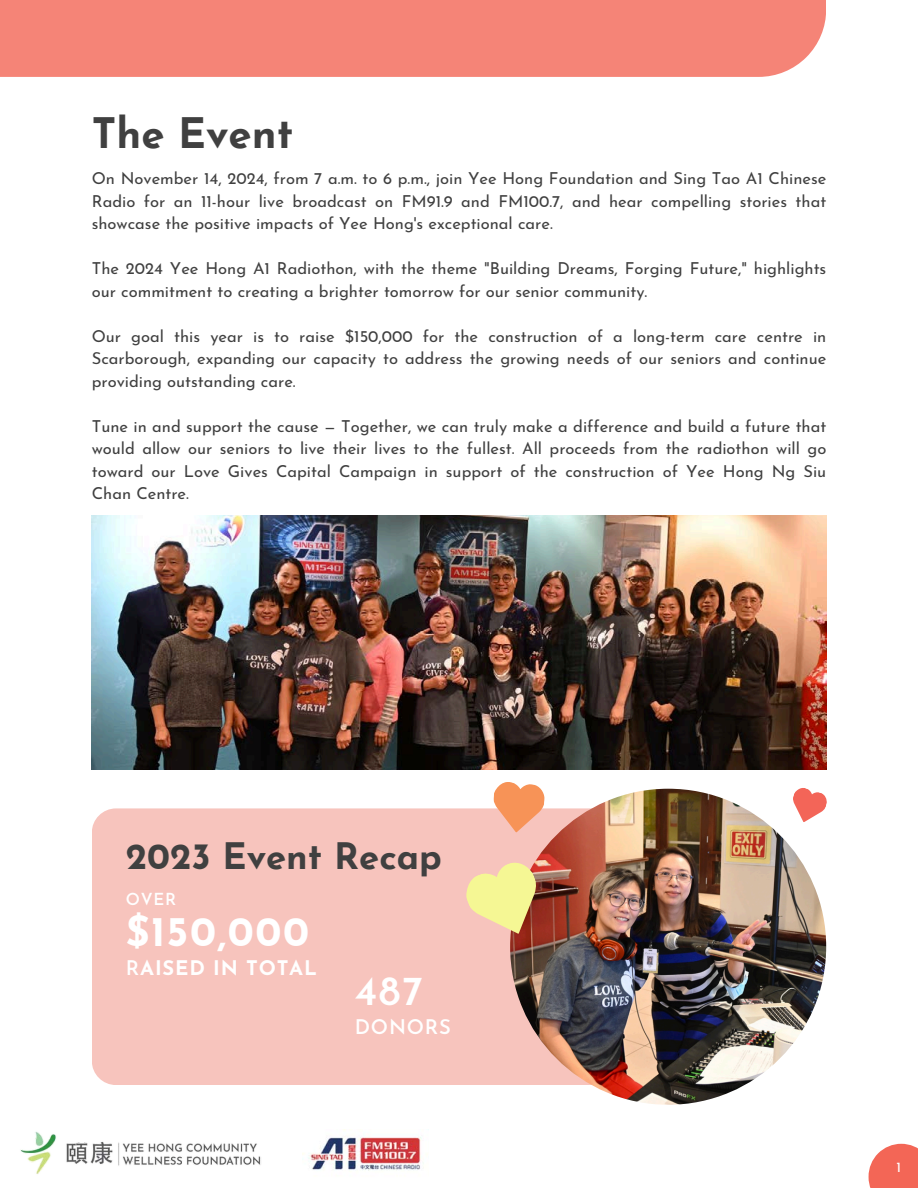
<style>
.page{position:relative;width:918px;height:1188px;background:#fff}
.page>*{position:absolute;margin:0;border:0;box-sizing:border-box;transform-origin:0 0}
.t1{font:700 42px "Josefin Sans";color:#404040}
.t2{font:700 41.4px "Josefin Sans";letter-spacing:.04em;color:#fff}
.t3{font:600 41.4px "Josefin Sans";color:#fff}
.t4{font:700 36.45px "Josefin Sans";color:#404040}
.t5{font:700 20.1px "Josefin Sans";letter-spacing:.04em;color:#fff}
.t6{font:600 20.1px "Josefin Sans";letter-spacing:.04em;color:#fff}
.t7{font:16.5px/22.5px "Josefin Sans";color:#404040;text-align:justify}
.t8{font:600 16.5px "Josefin Sans";color:#fff}
.t9{font:14.1px "Josefin Sans";color:#fff}
.s1{font-weight:600}
</style>
<div class="page">
<img style="left:20px;top:1131px;width:241px;height:43px">
<img style="left:302px;top:1136px;width:122px;height:35px">
<div style="left:869px;top:1144px;width:49px;height:44px;background:#f36656"></div>
<div style="left:0;top:0;width:826px;height:77px;background:#f58477"></div>
<div style="left:92px;top:808px;width:635px;height:277px;background:#f7c4bd;border-radius:24px"></div>
<img style="left:92px;top:516px;width:734px;height:254px">
<img style="left:510px;top:789px;width:316px;height:316px;border-radius:50%">
<svg style="left:466px;top:861px;width:71px;height:73px"></svg>
<svg style="left:491px;top:782px;width:54px;height:51px"></svg>
<svg style="left:793px;top:788px;width:34px;height:34px"></svg>
<h3 class="t1" style="left:92px;top:117px;width:203px">The Event</h3>
<h3 class="t7" style="left:92px;top:169px;width:736px">On November 14, 2024, from 7 a.m. to 6 p.m., join Yee Hong Foundation and Sing Tao A1 Chinese Radio for an 11-hour live broadcast on FM91.9 and FM100.7, and hear compelling stories that showcase the positive impacts of Yee Hong's exceptional care.</h3>
<p class="t7" style="left:92px;top:259px;width:736px">The 2024 Yee Hong A1 Radiothon, with the theme "Building Dreams, Forging Future," highlights our commitment to creating a brighter tomorrow for our senior community.</p>
<p class="t7" style="left:92px;top:326px;width:736px">Our goal this year is to raise $150,000 for the construction of a long-term care centre in Scarborough, expanding our capacity to address the growing needs of our seniors and continue providing outstanding care.</p>
<p class="t7" style="left:92px;top:416px;width:736px">Tune in and support the cause — Together, we can truly make a difference and build a future that would allow our seniors to live their lives to the fullest. All proceeds from the radiothon will go toward our Love Gives Capital Campaign in support of the construction of Yee Hong Ng Siu Chan Centre.</p>
<p class="t4" style="left:126px;top:842px;width:318px">2023 Event Recap</p>
<p class="t8" style="left:126px;top:893px;width:52px">OVER</p>
<p class="t2" style="left:126px;top:915px;width:185px">$150,000</p>
<p class="t5" style="left:126px;top:960px;width:193px"><span class="s1">R</span>AISED IN TOTAL</p>
<h2 class="t3" style="left:355px;top:974px;width:70px">487</h2>
<h2 class="t6" style="left:355px;top:1019px;width:98px">DONORS</h2>
<p class="t9" style="left:897px;top:1161px;width:6px">1</p>
</div>
